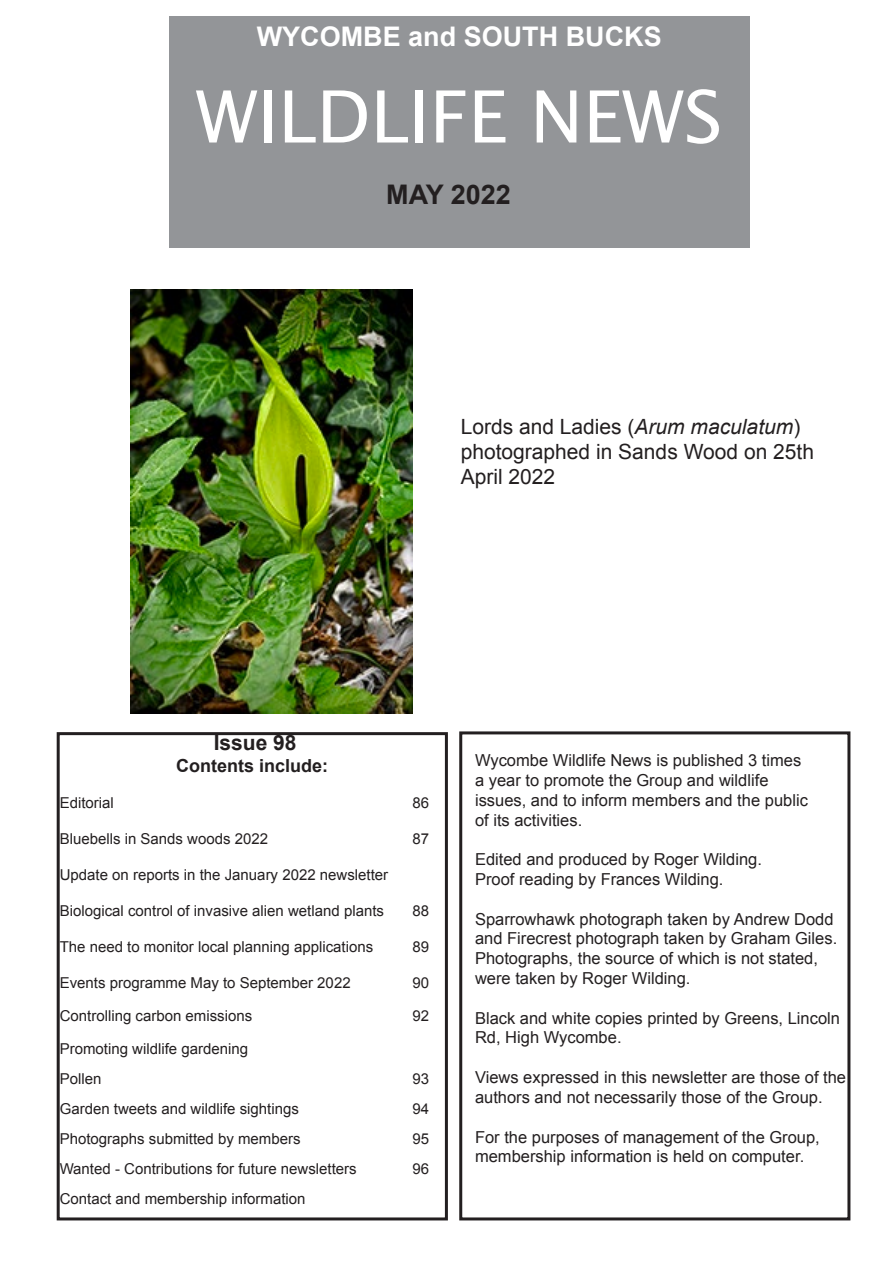
<style>
.page{position:relative;width:893px;height:1263px;background:#fff}
.page>*{position:absolute;margin:0;border:0;box-sizing:border-box;transform-origin:0 0}
.t1{font:72px "Lucida Grande";color:#fff}
.t2{font:700 27px "Arial";color:#fff}
.t3{font:700 27px "Arial";color:#231f20}
.t4{font:21px/25.2px "Arial";color:#231f20}
.t5{font:700 21px "Arial";color:#231f20}
.t6{font:700 18px "Arial";color:#231f20}
.t7{font:16.5px/19.8px "Arial";color:#231f20}
.t8{font:15px/30px "Arial";color:#231f20}
.s1{font-style:italic}
</style>
<div class="page">
<div style="left:169px;top:16px;width:581px;height:232px;background:#939598"></div>
<div style="left:57px;top:732px;width:391px;height:488px;border:3px solid #231f20"></div>
<div style="left:459px;top:731px;width:391px;height:489px;border:3px solid #231f20"></div>
<img style="left:130px;top:289px;width:282px;height:425px">
<h2 class="t2" style="left:257px;top:19px;width:406px">WYCOMBE and SOUTH BUCKS</h2>
<h1 class="t1" style="left:196px;top:76px;width:528px">WILDLIFE NEWS</h1>
<h2 class="t3" style="left:386px;top:176px;width:126px">MAY 2022</h2>
<p class="t4" style="left:461px;top:414px;width:355px">Lords and Ladies (<span class="s1">Arum maculatum</span>) photographed in Sands Wood on 25th<br>April 2022</p>
<p class="t5" style="left:214px;top:729px;width:84px">Issue 98</p>
<p class="t6" style="left:176px;top:754px;width:154px">Contents include:</p>
<p class="t8" style="left:60px;top:788px;width:56px">Editorial</p>
<p class="t8" style="left:413px;top:788px;width:18px">86</p>
<p class="t8" style="left:60px;top:824px;width:210px">Bluebells in Sands woods 2022</p>
<p class="t8" style="left:413px;top:824px;width:18px">87</p>
<p class="t8" style="left:60px;top:860px;width:330px">Update on reports in the January 2022 newsletter</p>
<p class="t8" style="left:60px;top:896px;width:326px">Biological control of invasive alien wetland plants</p>
<p class="t8" style="left:413px;top:896px;width:18px">88</p>
<p class="t8" style="left:60px;top:932px;width:315px">The need to monitor local planning applications</p>
<p class="t8" style="left:413px;top:932px;width:18px">89</p>
<p class="t8" style="left:60px;top:968px;width:292px">Events programme May to September 2022</p>
<p class="t8" style="left:413px;top:968px;width:18px">90</p>
<p class="t8" style="left:60px;top:1001px;width:194px">Controlling carbon emissions</p>
<p class="t8" style="left:413px;top:1001px;width:18px">92</p>
<p class="t8" style="left:60px;top:1034px;width:190px">Promoting wildlife gardening<br>Pollen</p>
<p class="t8" style="left:413px;top:1064px;width:18px">93</p>
<p class="t8" style="left:60px;top:1094px;width:241px">Garden tweets and wildlife sightings</p>
<p class="t8" style="left:413px;top:1094px;width:18px">94</p>
<p class="t8" style="left:60px;top:1124px;width:242px">Photographs submitted by members</p>
<p class="t8" style="left:413px;top:1124px;width:18px">95</p>
<p class="t8" style="left:60px;top:1154px;width:299px">Wanted - Contributions for future newsletters</p>
<p class="t8" style="left:413px;top:1154px;width:18px">96</p>
<p class="t8" style="left:60px;top:1184px;width:247px">Contact and membership information</p>
<p class="t7" style="left:475px;top:751px;width:334px">Wycombe Wildlife News is published 3 times a year to promote the Group and wildlife issues, and to inform members and the public of its activities.</p>
<p class="t7" style="left:475px;top:850px;width:289px">Edited and produced by Roger Wilding.<br>Proof reading by Frances Wilding.</p>
<p class="t7" style="left:475px;top:909px;width:364px">Sparrowhawk photograph taken by Andrew Dodd and Firecrest photograph taken by Graham Giles.<br>Photographs, the source of which is not stated, were taken by Roger Wilding.</p>
<p class="t7" style="left:475px;top:1008px;width:366px">Black and white copies printed by Greens, Lincoln<br>Rd, High Wycombe.</p>
<p class="t7" style="left:475px;top:1067px;width:373px">Views expressed in this newsletter are those of the authors and not necessarily those of the Group.</p>
<p class="t7" style="left:475px;top:1127px;width:346px">For the purposes of management of the Group, membership information is held on computer.</p>
</div>
